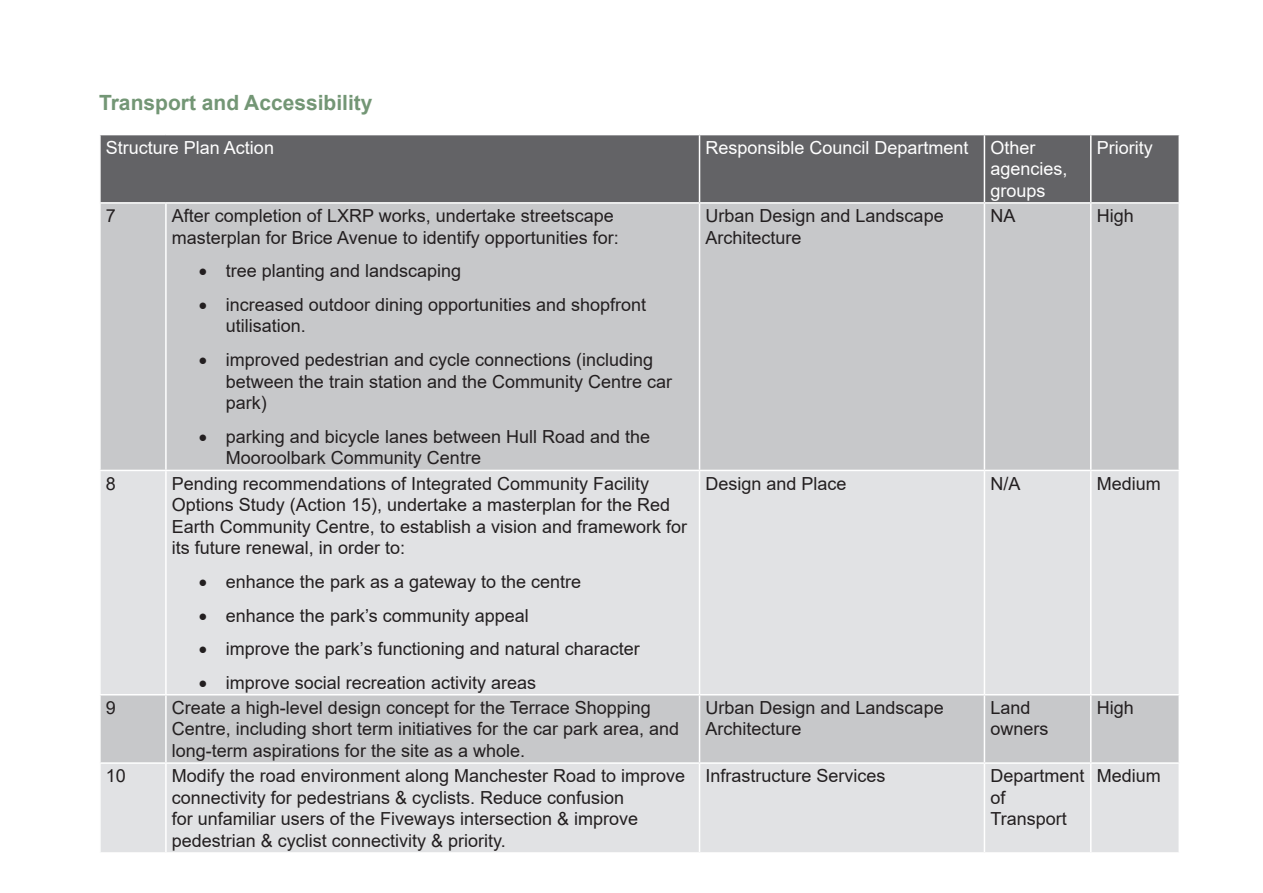
<style>
.page{position:relative;width:1263px;height:893px;background:#fff}
.page>*{position:absolute;margin:0;border:0;box-sizing:border-box;transform-origin:0 0}
.List_Paragraph{font:700 21px "Arial";color:#739675}
.t1{font:18px/21.6px "Arial";color:#231f20}
.t2{font:18px/21.6px "Arial";color:#fff}
</style>
<div class="page">
<div style="left:101px;top:135px;width:1077px;height:67px;background:#636366"></div>
<div style="left:101px;top:204px;width:1077px;height:266px;background:#c7c8ca"></div>
<svg style="left:101px;top:471px;width:1077px;height:381px;background:#dcdddf"></svg>
<hr style="left:699px;top:135px;width:1px;height:67px;background:#fff">
<hr style="left:984px;top:135px;width:1px;height:67px;background:#fff">
<hr style="left:1090px;top:135px;width:1px;height:67px;background:#fff">
<hr style="left:165px;top:204px;width:2px;height:266px;background:#fff">
<hr style="left:699px;top:204px;width:1px;height:266px;background:#fff">
<hr style="left:984px;top:204px;width:1px;height:266px;background:#fff">
<hr style="left:1090px;top:204px;width:1px;height:266px;background:#fff">
<hr style="left:165px;top:695px;width:2px;height:67px;background:#fff">
<hr style="left:699px;top:695px;width:1px;height:67px;background:#fff">
<hr style="left:984px;top:695px;width:1px;height:67px;background:#fff">
<hr style="left:1090px;top:695px;width:1px;height:67px;background:#fff">
<hr style="left:165px;top:471px;width:2px;height:223px;background:#fff">
<hr style="left:699px;top:471px;width:1px;height:223px;background:#fff">
<hr style="left:984px;top:471px;width:1px;height:223px;background:#fff">
<hr style="left:1090px;top:471px;width:1px;height:223px;background:#fff">
<hr style="left:99px;top:694px;width:67px;height:1px;background:#fff">
<hr style="left:166px;top:694px;width:533px;height:1px;background:#fff">
<hr style="left:699px;top:694px;width:285px;height:1px;background:#fff">
<hr style="left:984px;top:694px;width:107px;height:1px;background:#fff">
<hr style="left:1091px;top:694px;width:89px;height:1px;background:#fff">
<hr style="left:99px;top:762px;width:67px;height:2px;background:#fff">
<hr style="left:166px;top:762px;width:533px;height:2px;background:#fff">
<hr style="left:699px;top:762px;width:285px;height:2px;background:#fff">
<hr style="left:984px;top:762px;width:107px;height:2px;background:#fff">
<hr style="left:1091px;top:762px;width:89px;height:2px;background:#fff">
<hr style="left:165px;top:764px;width:2px;height:88px;background:#fff">
<hr style="left:699px;top:764px;width:1px;height:88px;background:#fff">
<hr style="left:984px;top:764px;width:1px;height:88px;background:#fff">
<hr style="left:1090px;top:764px;width:1px;height:88px;background:#fff">
<p class="List_Paragraph" style="left:99px;top:88px;width:275px">Transport and Accessibility</p>
<p class="t2" style="left:106px;top:136px;width:170px">Structure Plan Action</p>
<p class="t2" style="left:705px;top:136px;width:265px">Responsible Council Department</p>
<p class="t2" style="left:990px;top:136px;width:79px">Other agencies, groups</p>
<p class="t2" style="left:1097px;top:136px;width:57px">Priority</p>
<p class="t1" style="left:106px;top:205px;width:12px">7</p>
<p class="t1" style="left:172px;top:205px;width:448px">After completion of LXRP works, undertake streetscape masterplan for Brice Avenue to identify opportunities for:</p>
<p class="t1" style="left:199px;top:260px;width:264px">• tree planting and landscaping</p>
<p class="t1" style="left:226px;top:294px;width:422px;text-indent:-27px">• increased outdoor dining opportunities and shopfront utilisation.</p>
<p class="t1" style="left:226px;top:349px;width:448px;text-indent:-27px">• improved pedestrian and cycle connections (including between the train station and the Community Centre car park)</p>
<p class="t1" style="left:226px;top:426px;width:426px;text-indent:-27px">• parking and bicycle lanes between Hull Road and the<br>Mooroolbark Community Centre</p>
<p class="t1" style="left:705px;top:205px;width:240px">Urban Design and Landscape<br>Architecture</p>
<p class="t1" style="left:990px;top:205px;width:27px">NA</p>
<p class="t1" style="left:1097px;top:205px;width:39px">High</p>
<p class="t1" style="left:106px;top:472px;width:12px">8</p>
<p class="t1" style="left:172px;top:472px;width:517px">Pending recommendations of Integrated Community Facility Options Study (Action 15), undertake a masterplan for the Red Earth Community Centre, to establish a vision and framework for its future renewal, in order to:</p>
<p class="t1" style="left:199px;top:571px;width:384px">• enhance the park as a gateway to the centre</p>
<p class="t1" style="left:199px;top:604px;width:331px">• enhance the park’s community appeal</p>
<p class="t1" style="left:199px;top:638px;width:442px">• improve the park’s functioning and natural character</p>
<p class="t1" style="left:199px;top:671px;width:339px">• improve social recreation activity areas</p>
<p class="t1" style="left:705px;top:472px;width:143px">Design and Place</p>
<p class="t1" style="left:990px;top:472px;width:32px">N/A</p>
<p class="t1" style="left:1097px;top:472px;width:66px">Medium</p>
<p class="t1" style="left:106px;top:697px;width:12px">9</p>
<p class="t1" style="left:172px;top:697px;width:509px">Create a high-level design concept for the Terrace Shopping<br>Centre, including short term initiatives for the car park area, and long-term aspirations for the site as a whole.</p>
<p class="t1" style="left:705px;top:697px;width:240px">Urban Design and Landscape<br>Architecture</p>
<p class="t1" style="left:990px;top:697px;width:60px">Land owners</p>
<p class="t1" style="left:1097px;top:697px;width:39px">High</p>
<p class="t1" style="left:106px;top:765px;width:22px">10</p>
<p class="t1" style="left:172px;top:765px;width:515px">Modify the road environment along Manchester Road to improve connectivity for pedestrians &amp; cyclists. Reduce confusion<br>for unfamiliar users of the Fiveways intersection &amp; improve pedestrian &amp; cyclist connectivity &amp; priority.</p>
<p class="t1" style="left:705px;top:765px;width:182px">Infrastructure Services</p>
<p class="t1" style="left:990px;top:765px;width:96px">Department of<br>Transport</p>
<p class="t1" style="left:1097px;top:765px;width:66px">Medium</p>
</div>
